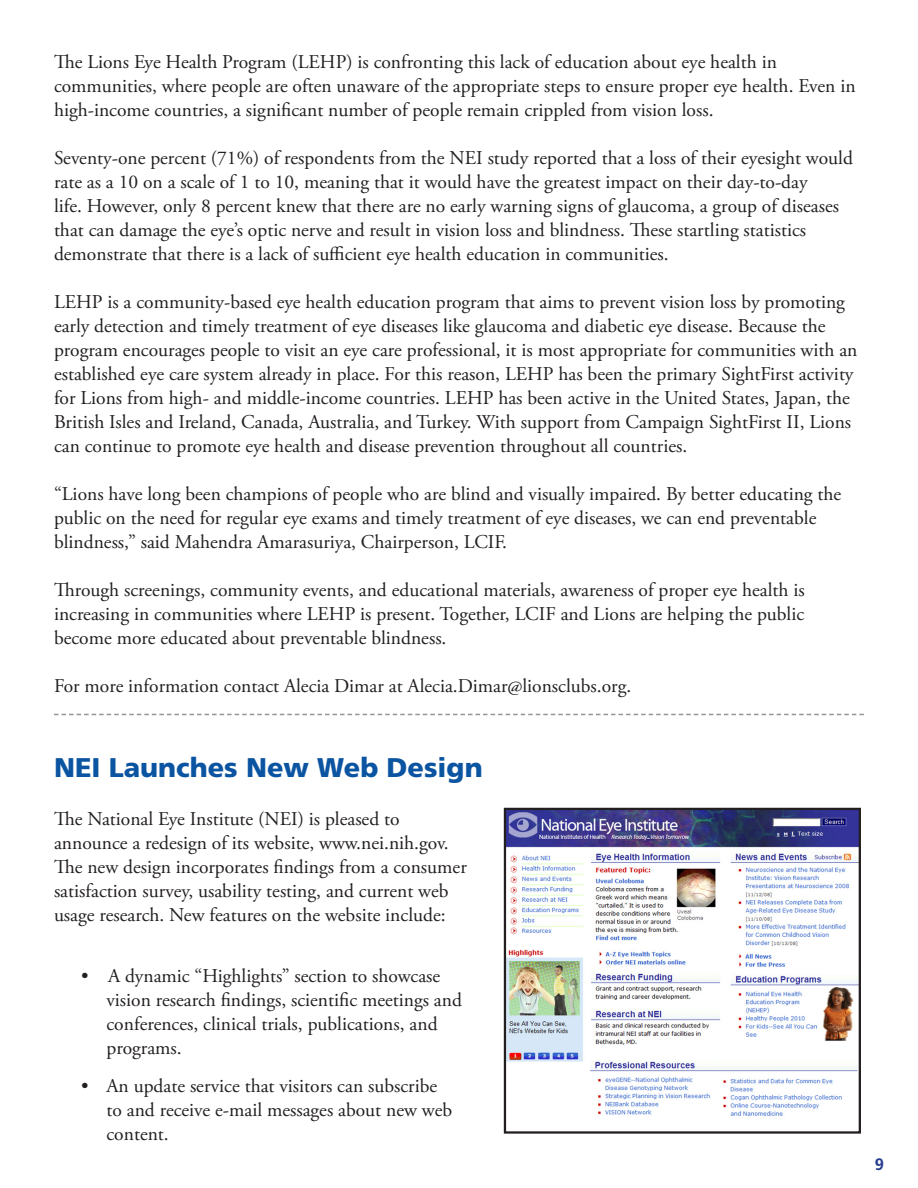
<style>
.page{position:relative;width:918px;height:1188px;background:#fff}
.page>*{position:absolute;margin:0;border:0;box-sizing:border-box;transform-origin:0 0}
.Titles{font:900 27px "Frutiger LT Std";color:#0a54a1}
.Body{font:19.5px/24px "Adobe Garamond Pro";color:#231f20}
.Body_Bullets{font:19.5px/24px "Adobe Garamond Pro";color:#231f20}
.t1{font:700 16.5px "Frutiger LT Std";color:#253b8d}
</style>
<div class="page">
<svg style="left:54px;top:714px;width:810px;height:1px"></svg>
<img style="left:507px;top:811px;width:351px;height:305px">
<div style="left:504px;top:808px;width:357px;height:326px;border:2px solid #231f20"></div>
<p class="Body" style="left:54px;top:51px;width:803px">The Lions Eye Health Program (LEHP) is confronting this lack of education about eye health in communities, where people are often unaware of the appropriate steps to ensure proper eye health. Even in high-income countries, a significant number of people remain crippled from vision loss.</p>
<p class="Body" style="left:54px;top:147px;width:801px">Seventy-one percent (71%) of respondents from the NEI study reported that a loss of their eyesight would rate as a 10 on a scale of 1 to 10, meaning that it would have the greatest impact on their day-to-day<br>life. However, only 8 percent knew that there are no early warning signs of glaucoma, a group of diseases that can damage the eye’s optic nerve and result in vision loss and blindness. These startling statistics demonstrate that there is a lack of sufficient eye health education in communities.</p>
<p class="Body" style="left:54px;top:291px;width:805px">LEHP is a community-based eye health education program that aims to prevent vision loss by promoting early detection and timely treatment of eye diseases like glaucoma and diabetic eye disease. Because the program encourages people to visit an eye care professional, it is most appropriate for communities with an established eye care system already in place. For this reason, LEHP has been the primary SightFirst activity for Lions from high- and middle-income countries. LEHP has been active in the United States, Japan, the British Isles and Ireland, Canada, Australia, and Turkey. With support from Campaign SightFirst II, Lions can continue to promote eye health and disease prevention throughout all countries.</p>
<p class="Body" style="left:54px;top:483px;width:789px">“Lions have long been champions of people who are blind and visually impaired. By better educating the public on the need for regular eye exams and timely treatment of eye diseases, we can end preventable blindness,” said Mahendra Amarasuriya, Chairperson, LCIF.</p>
<p class="Body" style="left:54px;top:579px;width:752px;text-align:justify">Through screenings, community events, and educational materials, awareness of proper eye health is increasing in communities where LEHP is present. Together, LCIF and Lions are helping the public become more educated about preventable blindness.</p>
<p class="Body" style="left:54px;top:675px;width:579px">For more information contact Alecia Dimar at Alecia.Dimar@lionsclubs.org.</p>
<p class="Titles" style="left:54px;top:751px;width:430px">NEI Launches New Web Design</p>
<p class="Body" style="left:54px;top:807px;width:414px">The National Eye Institute (NEI) is pleased to announce a redesign of its website, www.nei.nih.gov.<br>The new design incorporates findings from a consumer satisfaction survey, usability testing, and current web usage research. New features on the website include:</p>
<p class="Body_Bullets" style="left:107px;top:965px;width:357px;text-indent:-26px">• A dynamic “Highlights” section to showcase vision research findings, scientific meetings and conferences, clinical trials, publications, and programs.</p>
<p class="Body_Bullets" style="left:107px;top:1074px;width:347px;text-indent:-26px">• An update service that visitors can subscribe to and receive e-mail messages about new web content.</p>
<p class="t1" style="left:875px;top:1155px;width:11px">9</p>
</div>
